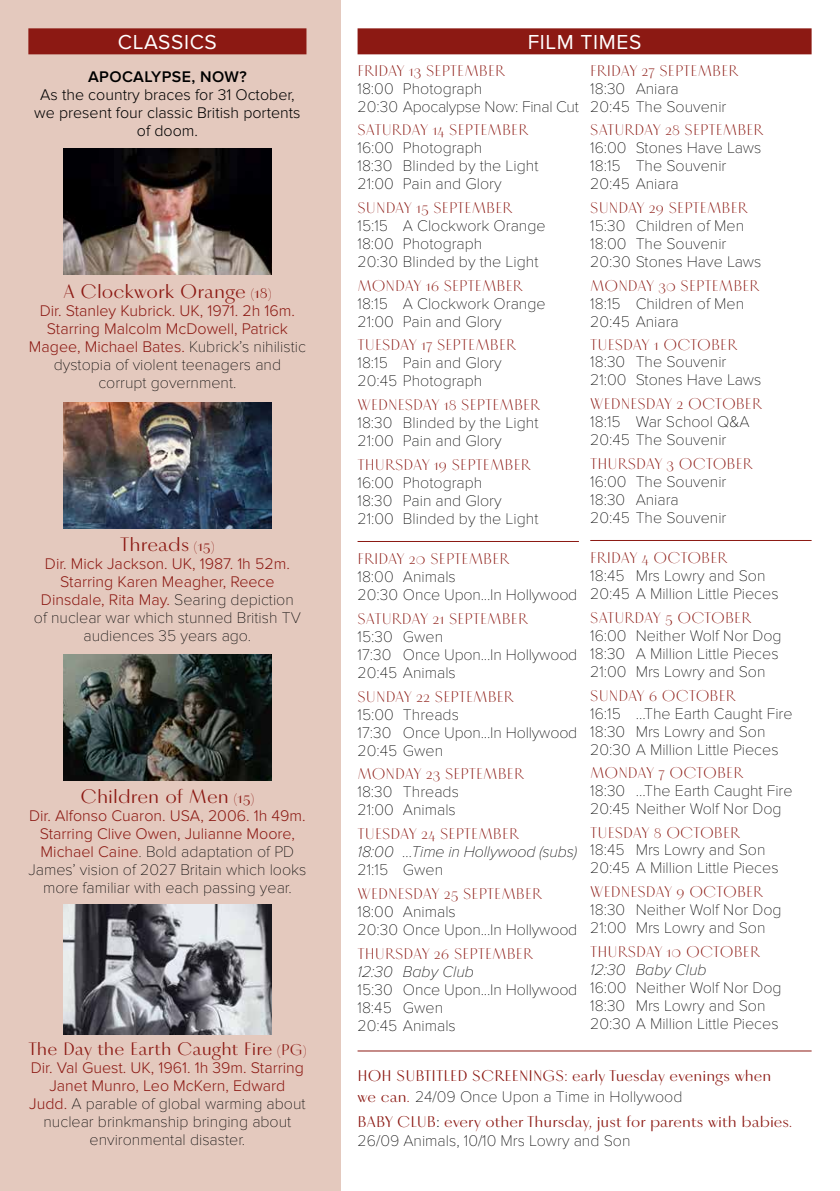
<style>
.page{position:relative;width:840px;height:1191px;background:#fff}
.page>*{position:absolute;margin:0;border:0;box-sizing:border-box;transform-origin:0 0}
.t1{font:21px "Proxima Nova";letter-spacing:.03em;color:#fff}
.t2{font:20px "Vinter";color:#8c1913}
.t3{font:18.6px "Vinter";color:#8c1913}
.t4{font:100 16px/18px "Proxima Nova T";color:#000}
.t5{font:300 16px "Vinter";color:#8c1913}
.t6{font:300 16px/18px "Proxima Nova";color:#8c1913;text-align:center}
.t7{font:16px "Vinter";color:#8c1913}
.t8{font:300 16px/18px "Proxima Nova";color:#000;text-align:center}
.t9{font:italic 100 16px "Proxima Nova";color:#000}
.t10{font:100 16px/18px "Proxima Nova T";letter-spacing:-.02em;color:#000}
.t11{font:600 16px "Proxima Nova";letter-spacing:.025em;color:#000}
.s1{font-size:16px}
.s2{font-family:"Proxima Nova T";font-weight:100;color:#000}
.s3{font-family:"Proxima Nova";font-weight:300;color:#8c1913}
.s4{font-family:"Vinter";font-weight:400;color:#8c1913}
.s5{color:#000}
</style>
<div class="page">
<div style="left:0;top:0;width:340px;height:1191px;background:#e4c9be"></div>
<hr style="left:357px;top:541px;width:221px;height:1px;background:#8c1913">
<div style="left:357px;top:28px;width:454px;height:26px;background:#8c1913"></div>
<hr style="left:590px;top:540px;width:221px;height:1px;background:#8c1913">
<div style="left:28px;top:28px;width:278px;height:26px;background:#8c1913"></div>
<hr style="left:357px;top:1050px;width:454px;height:1px;background:#8c1913">
<img style="left:63px;top:148px;width:209px;height:126px">
<img style="left:63px;top:402px;width:209px;height:126px">
<img style="left:63px;top:654px;width:209px;height:126px">
<img style="left:63px;top:905px;width:209px;height:129px">
<h1 class="t1" style="left:118px;top:30px;width:100px">CLASSICS</h1>
<p class="t11" style="left:88px;top:68px;width:160px">APOCALYPSE, NOW?</p>
<p class="t8" style="left:34px;top:86px;width:267px">As the country braces for 31 October, we present four classic British portents of doom.</p>
<p class="t2" style="left:63px;top:279px;width:209px">A Clockwork Orange <span class="s1">(18)</span></p>
<p class="t6" style="left:29px;top:302px;width:278px">Dir. Stanley Kubrick. UK, 1971. 2h 16m.<br>Starring Malcolm McDowell, Patrick<br>Magee, Michael Bates. <span class="s2">Kubrick’s nihilistic</span></p>
<p class="t4" style="left:54px;top:356px;width:229px;text-align:center">dystopia of violent teenagers and corrupt government.</p>
<p class="t2" style="left:120px;top:531px;width:96px">Threads <span class="s1">(15)</span></p>
<p class="t6" style="left:41px;top:554px;width:254px">Dir. Mick Jackson. UK, 1987. 1h 52m.<br>Starring Karen Meagher, Reece<br>Dinsdale, Rita May. <span class="s2">Searing depiction</span></p>
<p class="t4" style="left:34px;top:608px;width:268px;text-align:center">of nuclear war which stunned British TV audiences 35 years ago.</p>
<p class="t2" style="left:80px;top:783px;width:175px">Children of Men <span class="s1">(15)</span></p>
<p class="t6" style="left:29px;top:806px;width:278px">Dir. Alfonso Cuaron. USA, 2006. 1h 49m.<br>Starring Clive Owen, Julianne Moore,</p>
<p class="t4" style="left:28px;top:842px;width:279px;text-align:center"><span class="s3">Michael Caine</span>. Bold adaptation of PD<br>James’ vision of 2027 Britain which looks more familiar with each passing year.</p>
<p class="t3" style="left:28px;top:1037px;width:279px">The Day the Earth Caught Fire <span class="s1">(PG)</span></p>
<p class="t6" style="left:31px;top:1058px;width:274px">Dir. Val Guest. UK, 1961. 1h 39m. Starring<br>Janet Munro, Leo McKern, Edward</p>
<p class="t4" style="left:29px;top:1094px;width:278px;text-align:center"><span class="s3">Judd.</span> A parable of global warming about nuclear brinkmanship bringing about environmental disaster.</p>
<h1 class="t1" style="left:527px;top:30px;width:115px">FILM TIMES</h1>
<p class="t5" style="left:590px;top:61px;width:150px">FRIDAY 27 SEPTEMBER</p>
<p class="t4" style="left:590px;top:79px;width:138px">18:30 Aniara<br>20:45 The Souvenir</p>
<p class="t5" style="left:590px;top:120px;width:175px">SATURDAY 28 SEPTEMBER</p>
<p class="t4" style="left:590px;top:139px;width:173px">16:00 Stones Have Laws<br>18:15 The Souvenir<br>20:45 Aniara</p>
<p class="t5" style="left:590px;top:198px;width:159px">SUNDAY 29 SEPTEMBER</p>
<p class="t4" style="left:590px;top:217px;width:173px">15:30 Children of Men<br>18:00 The Souvenir<br>20:30 Stones Have Laws</p>
<p class="t5" style="left:590px;top:276px;width:171px">MONDAY 30 SEPTEMBER</p>
<p class="t4" style="left:590px;top:294px;width:155px">18:15 Children of Men<br>20:45 Aniara</p>
<p class="t5" style="left:590px;top:335px;width:148px">TUESDAY 1 OCTOBER</p>
<p class="t4" style="left:590px;top:353px;width:173px">18:30 The Souvenir<br>21:00 Stones Have Laws</p>
<p class="t5" style="left:590px;top:394px;width:173px">WEDNESDAY 2 OCTOBER</p>
<p class="t4" style="left:590px;top:413px;width:161px">18:15 War School Q&amp;A<br>20:45 The Souvenir</p>
<p class="t5" style="left:590px;top:454px;width:164px">THURSDAY 3 OCTOBER</p>
<p class="t4" style="left:590px;top:472px;width:138px">16:00 The Souvenir<br>18:30 Aniara<br>20:45 The Souvenir</p>
<p class="t5" style="left:590px;top:548px;width:139px">FRIDAY 4 OCTOBER</p>
<p class="t4" style="left:590px;top:567px;width:190px">18:45 Mrs Lowry and Son<br>20:45 A Million Little Pieces</p>
<p class="t5" style="left:590px;top:608px;width:162px">SATURDAY 5 OCTOBER</p>
<p class="t4" style="left:590px;top:627px;width:193px">16:00 Neither Wolf Nor Dog<br>18:30 A Million Little Pieces<br>21:00 Mrs Lowry and Son</p>
<p class="t5" style="left:590px;top:686px;width:147px">SUNDAY 6 OCTOBER</p>
<p class="t4" style="left:590px;top:704px;width:204px">16:15 ...The Earth Caught Fire<br>18:30 Mrs Lowry and Son<br>20:30 A Million Little Pieces</p>
<p class="t5" style="left:590px;top:763px;width:154px">MONDAY 7 OCTOBER</p>
<p class="t4" style="left:590px;top:782px;width:204px">18:30 ...The Earth Caught Fire<br>20:45 Neither Wolf Nor Dog</p>
<p class="t5" style="left:590px;top:823px;width:151px">TUESDAY 8 OCTOBER</p>
<p class="t4" style="left:590px;top:841px;width:190px">18:45 Mrs Lowry and Son<br>20:45 A Million Little Pieces</p>
<p class="t5" style="left:590px;top:882px;width:174px">WEDNESDAY 9 OCTOBER</p>
<p class="t4" style="left:590px;top:900px;width:193px">18:30 Neither Wolf Nor Dog<br>21:00 Mrs Lowry and Son</p>
<p class="t5" style="left:590px;top:941px;width:171px">THURSDAY 10 OCTOBER</p>
<p class="t9" style="left:590px;top:960px;width:118px">12:30 Baby Club</p>
<p class="t4" style="left:590px;top:978px;width:193px">16:00 Neither Wolf Nor Dog<br>18:30 Mrs Lowry and Son<br>20:30 A Million Little Pieces</p>
<p class="t5" style="left:357px;top:61px;width:149px">FRIDAY 13 SEPTEMBER</p>
<p class="t10" style="left:357px;top:79px;width:223px">18:00 Photograph<br>20:30 Apocalypse Now: Final Cut</p>
<p class="t5" style="left:357px;top:120px;width:172px">SATURDAY 14 SEPTEMBER</p>
<p class="t4" style="left:357px;top:139px;width:182px">16:00 Photograph<br>18:30 Blinded by the Light<br>21:00 Pain and Glory</p>
<p class="t5" style="left:357px;top:198px;width:156px">SUNDAY 15 SEPTEMBER</p>
<p class="t4" style="left:357px;top:217px;width:189px">15:15 A Clockwork Orange<br>18:00 Photograph<br>20:30 Blinded by the Light</p>
<p class="t5" style="left:357px;top:276px;width:167px">MONDAY 16 SEPTEMBER</p>
<p class="t4" style="left:357px;top:294px;width:189px">18:15 A Clockwork Orange<br>21:00 Pain and Glory</p>
<p class="t5" style="left:357px;top:335px;width:160px">TUESDAY 17 SEPTEMBER</p>
<p class="t4" style="left:357px;top:354px;width:145px">18:15 Pain and Glory<br>20:45 Photograph</p>
<p class="t5" style="left:357px;top:395px;width:184px">WEDNESDAY 18 SEPTEMBER</p>
<p class="t4" style="left:357px;top:414px;width:182px">18:30 Blinded by the Light<br>21:00 Pain and Glory</p>
<p class="t5" style="left:357px;top:455px;width:175px">THURSDAY 19 SEPTEMBER</p>
<p class="t4" style="left:357px;top:473px;width:182px">16:00 Photograph<br>18:30 Pain and Glory<br>21:00 Blinded by the Light</p>
<p class="t5" style="left:357px;top:549px;width:153px">FRIDAY 20 SEPTEMBER</p>
<p class="t4" style="left:357px;top:568px;width:221px">18:00 Animals<br>20:30 Once Upon...In Hollywood</p>
<p class="t5" style="left:357px;top:609px;width:172px">SATURDAY 21 SEPTEMBER</p>
<p class="t4" style="left:357px;top:628px;width:221px">15:30 Gwen<br>17:30 Once Upon...In Hollywood<br>20:45 Animals</p>
<p class="t5" style="left:357px;top:687px;width:158px">SUNDAY 22 SEPTEMBER</p>
<p class="t4" style="left:357px;top:705px;width:221px">15:00 Threads<br>17:30 Once Upon...In Hollywood<br>20:45 Gwen</p>
<p class="t5" style="left:357px;top:764px;width:168px">MONDAY 23 SEPTEMBER</p>
<p class="t4" style="left:357px;top:783px;width:103px">18:30 Threads<br>21:00 Animals</p>
<p class="t5" style="left:357px;top:824px;width:163px">TUESDAY 24 SEPTEMBER</p>
<p class="t9" style="left:357px;top:843px;width:221px">18:00 ...Time in Hollywood (subs)</p>
<p class="t4" style="left:357px;top:861px;width:87px">21:15 Gwen</p>
<p class="t5" style="left:357px;top:884px;width:186px">WEDNESDAY 25 SEPTEMBER</p>
<p class="t4" style="left:357px;top:902px;width:221px">18:00 Animals<br>20:30 Once Upon...In Hollywood</p>
<p class="t5" style="left:357px;top:943px;width:177px">THURSDAY 26 SEPTEMBER</p>
<p class="t9" style="left:357px;top:962px;width:118px">12:30 Baby Club</p>
<p class="t4" style="left:357px;top:980px;width:221px">15:30 Once Upon...In Hollywood<br>18:45 Gwen<br>20:45 Animals</p>
<p class="t7" style="left:357px;top:1065px;width:415px">HOH SUBTITLED SCREENINGS: early Tuesday evenings when</p>
<p class="t4" style="left:357px;top:1088px;width:326px"><span class="s4">we can.</span> 24/09 Once Upon a Time in Hollywood</p>
<p class="t7" style="left:357px;top:1111px;width:436px">BABY CLUB<span class="s5">:</span> every other Thursday, just for parents with babies.</p>
<p class="t4" style="left:357px;top:1132px;width:274px">26/09 Animals, 10/10 Mrs Lowry and Son</p>
</div>
